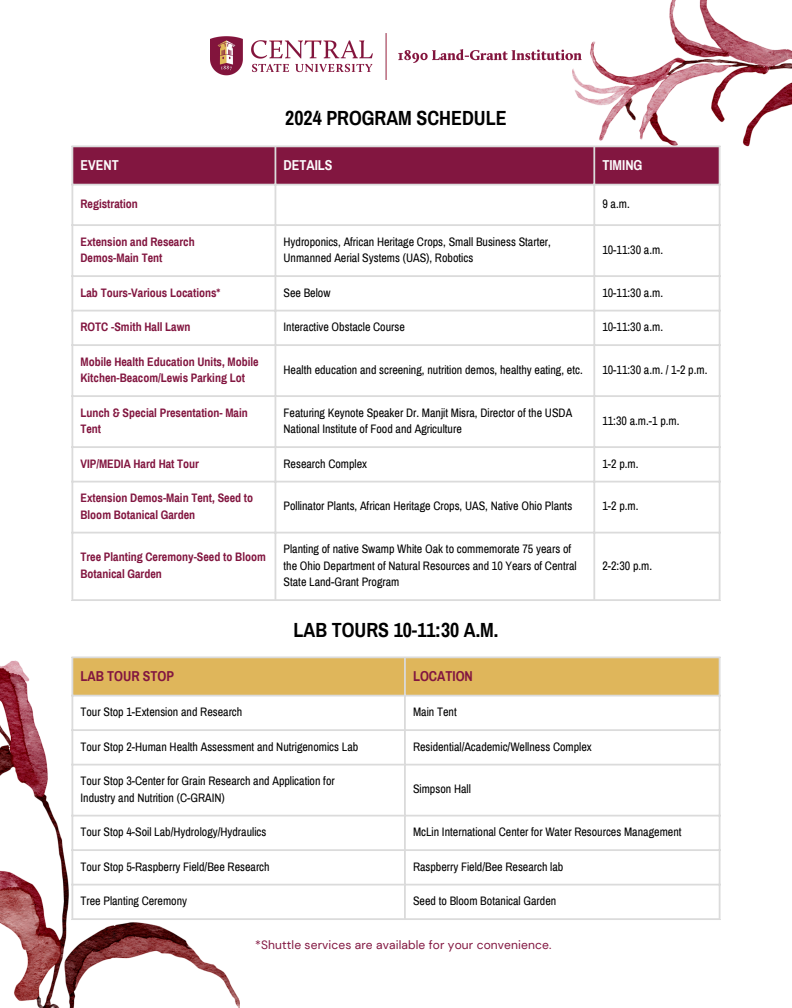
<style>
.page{position:relative;width:792px;height:1008px;background:#fff}
.page>*{position:absolute;margin:0;border:0;box-sizing:border-box;transform-origin:0 0}
.t1{font:700 20px "Archivo Narrow";color:#000}
.t2{font:700 14px "Archivo Narrow";color:#821640}
.t3{font:700 14px "Archivo Narrow";color:#fdfcfd}
.t4{font:12px/16.5px "Archivo Narrow";color:#000}
.t5{font:700 12px/16.5px "Archivo Narrow";color:#821640}
.t6{font:12px "DM Sans";letter-spacing:.01em;color:#821640}
</style>
<div class="page">
<img style="left:0;top:543px;width:240px;height:465px">
<img style="left:573px;top:0;width:219px;height:877px">
<div style="left:73px;top:147px;width:646px;height:37px;background:#821640"></div>
<hr style="left:71px;top:147px;width:2px;height:452px;background:#dbdbdb">
<hr style="left:275px;top:147px;width:1px;height:452px;background:#dbdbdb">
<hr style="left:593px;top:147px;width:2px;height:452px;background:#dbdbdb">
<hr style="left:719px;top:147px;width:2px;height:452px;background:#dbdbdb">
<hr style="left:71px;top:145px;width:650px;height:2px;background:#dbdbdb">
<hr style="left:71px;top:184px;width:650px;height:2px;background:#dbdbdb">
<hr style="left:71px;top:224px;width:650px;height:2px;background:#dbdbdb">
<hr style="left:71px;top:275px;width:650px;height:2px;background:#dbdbdb">
<hr style="left:71px;top:310px;width:650px;height:2px;background:#dbdbdb">
<hr style="left:71px;top:344px;width:650px;height:2px;background:#dbdbdb">
<hr style="left:71px;top:395px;width:650px;height:2px;background:#dbdbdb">
<hr style="left:71px;top:446px;width:650px;height:2px;background:#dbdbdb">
<hr style="left:71px;top:481px;width:650px;height:2px;background:#dbdbdb">
<hr style="left:71px;top:532px;width:650px;height:2px;background:#dbdbdb">
<hr style="left:71px;top:599px;width:650px;height:2px;background:#dbdbdb">
<img style="left:210px;top:34px;width:372px;height:46px">
<div style="left:73px;top:658px;width:646px;height:37px;background:#dfb65b"></div>
<hr style="left:71px;top:658px;width:2px;height:260px;background:#dbdbdb">
<hr style="left:404px;top:658px;width:2px;height:260px;background:#dbdbdb">
<hr style="left:719px;top:658px;width:2px;height:260px;background:#dbdbdb">
<hr style="left:71px;top:656px;width:650px;height:2px;background:#dbdbdb">
<hr style="left:71px;top:695px;width:650px;height:2px;background:#dbdbdb">
<hr style="left:71px;top:729px;width:650px;height:2px;background:#dbdbdb">
<hr style="left:71px;top:764px;width:650px;height:2px;background:#dbdbdb">
<hr style="left:71px;top:815px;width:650px;height:2px;background:#dbdbdb">
<hr style="left:71px;top:849px;width:650px;height:2px;background:#dbdbdb">
<hr style="left:71px;top:884px;width:650px;height:2px;background:#dbdbdb">
<hr style="left:71px;top:918px;width:650px;height:2px;background:#dbdbdb">
<p class="t1" style="left:285px;top:108px;width:223px">2024 PROGRAM SCHEDULE</p>
<h1 class="t3" style="left:80px;top:157px;width:40px">EVENT</h1>
<p class="t3" style="left:284px;top:157px;width:51px">DETAILS</p>
<p class="t3" style="left:602px;top:157px;width:42px">TIMING</p>
<p class="t5" style="left:80px;top:196px;width:59px">Registration</p>
<p class="t4" style="left:602px;top:196px;width:29px">9 a.m.</p>
<p class="t5" style="left:80px;top:233px;width:116px">Extension and Research</p>
<p class="t5" style="left:80px;top:250px;width:84px">Demos-Main Tent</p>
<p class="t4" style="left:284px;top:233px;width:269px">Hydroponics, African Heritage Crops, Small Business Starter,<br>Unmanned Aerial Systems (UAS), Robotics</p>
<p class="t4" style="left:602px;top:242px;width:62px">10-11:30 a.m.</p>
<p class="t5" style="left:80px;top:284px;width:141px">Lab Tours-Various Locations*</p>
<p class="t4" style="left:284px;top:284px;width:49px">See Below</p>
<p class="t4" style="left:602px;top:284px;width:62px">10-11:30 a.m.</p>
<p class="t5" style="left:80px;top:319px;width:111px">ROTC -Smith Hall Lawn</p>
<p class="t4" style="left:284px;top:319px;width:123px">Interactive Obstacle Course</p>
<p class="t4" style="left:602px;top:319px;width:62px">10-11:30 a.m.</p>
<p class="t5" style="left:80px;top:353px;width:180px">Mobile Health Education Units, Mobile<br>Kitchen-Beacom/Lewis Parking Lot</p>
<p class="t4" style="left:284px;top:362px;width:301px">Health education and screening, nutrition demos, healthy eating, etc.</p>
<p class="t4" style="left:602px;top:362px;width:107px">10-11:30 a.m. / 1-2 p.m.</p>
<p class="t5" style="left:80px;top:404px;width:169px">Lunch &amp; Special Presentation- Main<br>Tent</p>
<p class="t4" style="left:284px;top:404px;width:290px">Featuring Keynote Speaker Dr. Manjit Misra, Director of the USDA<br>National Institute of Food and Agriculture</p>
<p class="t4" style="left:602px;top:413px;width:79px">11:30 a.m.-1 p.m.</p>
<p class="t5" style="left:80px;top:455px;width:120px">VIP/MEDIA Hard Hat Tour</p>
<p class="t4" style="left:284px;top:455px;width:85px">Research Complex</p>
<p class="t4" style="left:602px;top:455px;width:38px">1-2 p.m.</p>
<p class="t5" style="left:80px;top:490px;width:174px">Extension Demos-Main Tent, Seed to<br>Bloom Botanical Garden</p>
<p class="t4" style="left:284px;top:498px;width:290px">Pollinator Plants, African Heritage Crops, UAS, Native Ohio Plants</p>
<p class="t4" style="left:602px;top:498px;width:38px">1-2 p.m.</p>
<p class="t5" style="left:80px;top:549px;width:187px">Tree Planting Ceremony-Seed to Bloom<br>Botanical Garden</p>
<p class="t4" style="left:284px;top:541px;width:295px">Planting of native Swamp White Oak to commemorate 75 years of the Ohio Department of Natural Resources and 10 Years of Central<br>State Land-Grant Program</p>
<p class="t4" style="left:602px;top:557px;width:51px">2-2:30 p.m.</p>
<p class="t1" style="left:294px;top:619px;width:206px">LAB TOURS 10-11:30 A.M.</p>
<p class="t2" style="left:80px;top:668px;width:95px">LAB TOUR STOP</p>
<h1 class="t2" style="left:413px;top:668px;width:61px">LOCATION</h1>
<p class="t4" style="left:80px;top:704px;width:163px">Tour Stop 1-Extension and Research</p>
<p class="t4" style="left:413px;top:704px;width:45px">Main Tent</p>
<p class="t4" style="left:80px;top:738px;width:279px">Tour Stop 2-Human Health Assessment and Nutrigenomics Lab</p>
<p class="t4" style="left:413px;top:738px;width:180px">Residential/Academic/Wellness Complex</p>
<p class="t4" style="left:80px;top:773px;width:256px">Tour Stop 3-Center for Grain Research and Application for</p>
<p class="t4" style="left:80px;top:789px;width:146px">Industry and Nutrition (C-GRAIN)</p>
<p class="t4" style="left:413px;top:781px;width:59px">Simpson Hall</p>
<p class="t4" style="left:80px;top:824px;width:187px">Tour Stop 4-Soil Lab/Hydrology/Hydraulics</p>
<p class="t4" style="left:413px;top:824px;width:270px">McLin International Center for Water Resources Management</p>
<p class="t4" style="left:80px;top:858px;width:191px">Tour Stop 5-Raspberry Field/Bee Research</p>
<p class="t4" style="left:413px;top:858px;width:152px">Raspberry Field/Bee Research lab</p>
<p class="t4" style="left:80px;top:893px;width:108px">Tree Planting Ceremony</p>
<p class="t4" style="left:413px;top:893px;width:145px">Seed to Bloom Botanical Garden</p>
<p class="t6" style="left:255px;top:937px;width:298px">*Shuttle services are available for your convenience.</p>
</div>
